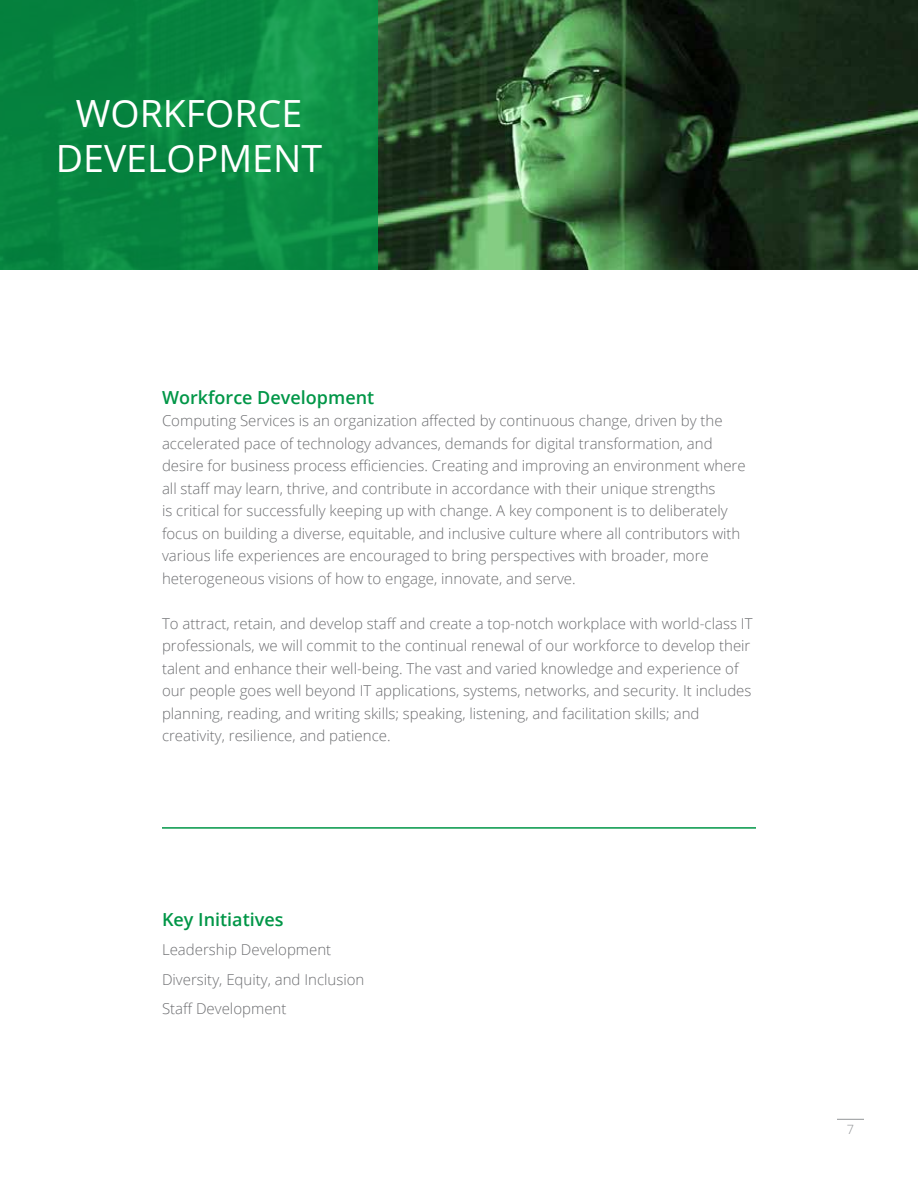
<style>
.page{position:relative;width:918px;height:1188px;background:#fff}
.page>*{position:absolute;margin:0;border:0;box-sizing:border-box;transform-origin:0 0}
.t1{font:37.5px/45px "Open Sans";color:#fff;text-align:center}
.t2{font:600 18px "Open Sans";color:#009647}
.t3{font:300 15px/22.5px "Open Sans";color:#6d6e71}
.t4{font:300 12.75px "Open Sans";color:#939598}
</style>
<div class="page">
<img style="left:378px;top:0;width:540px;height:270px">
<svg style="left:0;top:0;width:378px;height:270px;background:#098942"></svg>
<hr style="left:162px;top:827px;width:594px;height:2px;background:#009647">
<svg style="left:837px;top:1119px;width:27px;height:1px"></svg>
<h1 class="t1" style="left:56px;top:90px;width:268px">WORKFORCE<br>DEVELOPMENT</h1>
<p class="t2" style="left:162px;top:385px;width:214px">Workforce Development</p>
<p class="t3" style="left:162px;top:409px;width:585px">Computing Services is an organization affected by continuous change, driven by the accelerated pace of technology advances, demands for digital transformation, and desire for business process efficiencies. Creating and improving an environment where all staff may learn, thrive, and contribute in accordance with their unique strengths<br>is critical for successfully keeping up with change. A key component is to deliberately focus on building a diverse, equitable, and inclusive culture where all contributors with various life experiences are encouraged to bring perspectives with broader, more heterogeneous visions of how to engage, innovate, and serve.</p>
<p class="t3" style="left:162px;top:612px;width:592px">To attract, retain, and develop staff and create a top-notch workplace with world-class IT professionals, we will commit to the continual renewal of our workforce to develop their talent and enhance their well-being. The vast and varied knowledge and experience of our people goes well beyond IT applications, systems, networks, and security. It includes planning, reading, and writing skills; speaking, listening, and facilitation skills; and creativity, resilience, and patience.</p>
<p class="t2" style="left:162px;top:907px;width:123px">Key Initiatives</p>
<p class="t3" style="left:162px;top:935px;width:204px;line-height:29.2px">Leadership Development<br>Diversity, Equity, and Inclusion<br>Staff Development</p>
<p class="t4" style="left:847px;top:1121px;width:9px">7</p>
</div>
